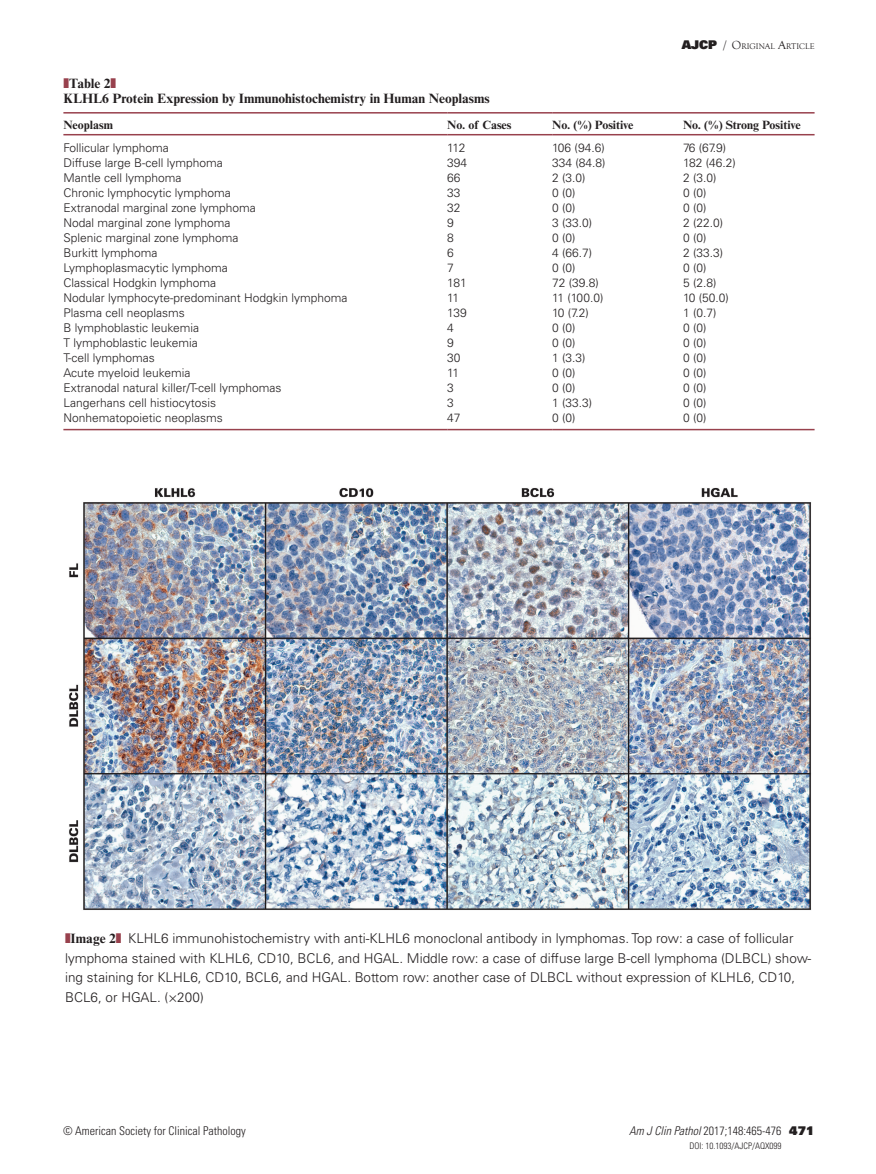
<style>
.page{position:relative;width:876px;height:1174px;background:#fff}
.page>*{position:absolute;margin:0;border:0;box-sizing:border-box;transform-origin:0 0}
.t1{font:300 13.5px/19.5px "Univers LT Std";color:#231f20}
.t2{font:700 13.5px/15px "Times New Roman MT Std";color:#231f20}
.t3{font:300 12px "Univers LT Std";color:#231f20}
.t4{font:300 condensed 12px "Univers LT Std";color:#231f20}
.t5{font:700 12px "Times New Roman MT Std";color:#231f20}
.t6{font:300 condensed 9px "Univers LT Std";color:#231f20}
.t7{font:8.4px "Goudy Old Style T";color:#231f20}
.s1{font-family:"Univers LT Std X Black";font-size:12px}
.s2{font-style:italic;font-size:12px}
.s3{font-size:12px}
.s4{font-family:"Arial Unicode MS";font-weight:400;color:#98414d}
.s5{font-family:"Times New Roman MT Std";font-weight:700}
.s6{font-style:italic}
.s7{font-family:"Univers LT Std X Black";font-weight:400;font-stretch:normal}
</style>
<div class="page">
<img style="left:69px;top:487px;width:742px;height:423px">
<hr style="left:63px;top:112px;width:384px;height:2px;background:#98414d">
<hr style="left:63px;top:134px;width:384px;height:1px;background:#98414d">
<hr style="left:447px;top:112px;width:105px;height:2px;background:#98414d">
<hr style="left:447px;top:134px;width:105px;height:1px;background:#98414d">
<hr style="left:552px;top:112px;width:131px;height:2px;background:#98414d">
<hr style="left:552px;top:134px;width:131px;height:1px;background:#98414d">
<hr style="left:683px;top:112px;width:131px;height:2px;background:#98414d">
<hr style="left:683px;top:134px;width:131px;height:1px;background:#98414d">
<hr style="left:63px;top:429px;width:384px;height:1px;background:#98414d">
<hr style="left:447px;top:429px;width:105px;height:1px;background:#98414d">
<hr style="left:552px;top:429px;width:131px;height:1px;background:#98414d">
<hr style="left:683px;top:429px;width:131px;height:1px;background:#98414d">
<p class="t7" style="left:682px;top:42px;width:134px"><span class="s1">AJCP</span> <span class="s2">/</span> <span class="s3">O</span>RIGINAL <span class="s3">A</span>RTICLE</p>
<p class="t2" style="left:63px;top:76px;width:428px"><span class="s4">❚</span>Table 2<span class="s4">❚<br></span>KLHL6 Protein Expression by Immunohistochemistry in Human Neoplasms</p>
<p class="t5" style="left:63px;top:117px;width:51px">Neoplasm</p>
<p class="t5" style="left:447px;top:117px;width:66px">No. of Cases</p>
<p class="t5" style="left:552px;top:117px;width:83px">No. (%) Positive</p>
<p class="t5" style="left:683px;top:117px;width:119px">No. (%) Strong Positive</p>
<p class="t3" style="left:63px;top:141px;width:107px">Follicular lymphoma</p>
<p class="t3" style="left:447px;top:141px;width:20px">112</p>
<p class="t3" style="left:552px;top:141px;width:54px">106 (94.6)</p>
<p class="t3" style="left:683px;top:141px;width:45px">76 (67.9)</p>
<p class="t3" style="left:63px;top:156px;width:161px">Diffuse large B-cell lymphoma</p>
<p class="t3" style="left:447px;top:156px;width:22px">394</p>
<p class="t3" style="left:552px;top:156px;width:55px">334 (84.8)</p>
<p class="t3" style="left:683px;top:156px;width:54px">182 (46.2)</p>
<p class="t3" style="left:63px;top:171px;width:120px">Mantle cell lymphoma</p>
<p class="t3" style="left:447px;top:171px;width:15px">66</p>
<p class="t3" style="left:552px;top:171px;width:35px">2 (3.0)</p>
<p class="t3" style="left:683px;top:171px;width:35px">2 (3.0)</p>
<p class="t3" style="left:63px;top:186px;width:169px">Chronic lymphocytic lymphoma</p>
<p class="t3" style="left:447px;top:186px;width:15px">33</p>
<p class="t3" style="left:552px;top:186px;width:25px">0 (0)</p>
<p class="t3" style="left:683px;top:186px;width:25px">0 (0)</p>
<p class="t3" style="left:63px;top:201px;width:194px">Extranodal marginal zone lymphoma</p>
<p class="t3" style="left:447px;top:201px;width:15px">32</p>
<p class="t3" style="left:552px;top:201px;width:25px">0 (0)</p>
<p class="t3" style="left:683px;top:201px;width:25px">0 (0)</p>
<p class="t3" style="left:63px;top:216px;width:169px">Nodal marginal zone lymphoma</p>
<p class="t3" style="left:447px;top:216px;width:8px">9</p>
<p class="t3" style="left:552px;top:216px;width:42px">3 (33.0)</p>
<p class="t3" style="left:683px;top:216px;width:42px">2 (22.0)</p>
<p class="t3" style="left:63px;top:231px;width:177px">Splenic marginal zone lymphoma</p>
<p class="t3" style="left:447px;top:231px;width:8px">8</p>
<p class="t3" style="left:552px;top:231px;width:25px">0 (0)</p>
<p class="t3" style="left:683px;top:231px;width:25px">0 (0)</p>
<p class="t3" style="left:63px;top:246px;width:96px">Burkitt lymphoma</p>
<p class="t3" style="left:447px;top:246px;width:8px">6</p>
<p class="t3" style="left:552px;top:246px;width:42px">4 (66.7)</p>
<p class="t3" style="left:683px;top:246px;width:42px">2 (33.3)</p>
<p class="t3" style="left:63px;top:261px;width:166px">Lymphoplasmacytic lymphoma</p>
<p class="t3" style="left:447px;top:261px;width:8px">7</p>
<p class="t3" style="left:552px;top:261px;width:25px">0 (0)</p>
<p class="t3" style="left:683px;top:261px;width:25px">0 (0)</p>
<p class="t3" style="left:63px;top:276px;width:154px">Classical Hodgkin lymphoma</p>
<p class="t3" style="left:447px;top:276px;width:21px">181</p>
<p class="t3" style="left:552px;top:276px;width:48px">72 (39.8)</p>
<p class="t3" style="left:683px;top:276px;width:35px">5 (2.8)</p>
<p class="t3" style="left:63px;top:291px;width:286px">Nodular lymphocyte-predominant Hodgkin lymphoma</p>
<p class="t3" style="left:447px;top:291px;width:13px">11</p>
<p class="t3" style="left:552px;top:291px;width:53px">11 (100.0)</p>
<p class="t3" style="left:683px;top:291px;width:47px">10 (50.0)</p>
<p class="t3" style="left:63px;top:306px;width:123px">Plasma cell neoplasms</p>
<p class="t3" style="left:447px;top:306px;width:21px">139</p>
<p class="t3" style="left:552px;top:306px;width:38px">10 (7.2)</p>
<p class="t3" style="left:683px;top:306px;width:35px">1 (0.7)</p>
<p class="t3" style="left:63px;top:321px;width:137px">B lymphoblastic leukemia</p>
<p class="t3" style="left:447px;top:321px;width:8px">4</p>
<p class="t3" style="left:552px;top:321px;width:25px">0 (0)</p>
<p class="t3" style="left:683px;top:321px;width:25px">0 (0)</p>
<p class="t3" style="left:63px;top:336px;width:136px">T lymphoblastic leukemia</p>
<p class="t3" style="left:447px;top:336px;width:8px">9</p>
<p class="t3" style="left:552px;top:336px;width:25px">0 (0)</p>
<p class="t3" style="left:683px;top:336px;width:25px">0 (0)</p>
<p class="t3" style="left:63px;top:351px;width:93px">T-cell lymphomas</p>
<p class="t3" style="left:447px;top:351px;width:15px">30</p>
<p class="t3" style="left:552px;top:351px;width:35px">1 (3.3)</p>
<p class="t3" style="left:683px;top:351px;width:25px">0 (0)</p>
<p class="t3" style="left:63px;top:366px;width:129px">Acute myeloid leukemia</p>
<p class="t3" style="left:447px;top:366px;width:13px">11</p>
<p class="t3" style="left:552px;top:366px;width:25px">0 (0)</p>
<p class="t3" style="left:683px;top:366px;width:25px">0 (0)</p>
<p class="t3" style="left:63px;top:381px;width:219px">Extranodal natural killer/T-cell lymphomas</p>
<p class="t3" style="left:447px;top:381px;width:8px">3</p>
<p class="t3" style="left:552px;top:381px;width:25px">0 (0)</p>
<p class="t3" style="left:683px;top:381px;width:25px">0 (0)</p>
<p class="t3" style="left:63px;top:396px;width:154px">Langerhans cell histiocytosis</p>
<p class="t3" style="left:447px;top:396px;width:8px">3</p>
<p class="t3" style="left:552px;top:396px;width:42px">1 (33.3)</p>
<p class="t3" style="left:683px;top:396px;width:25px">0 (0)</p>
<p class="t3" style="left:63px;top:411px;width:161px">Nonhematopoietic neoplasms</p>
<p class="t3" style="left:447px;top:411px;width:15px">47</p>
<p class="t3" style="left:552px;top:411px;width:25px">0 (0)</p>
<p class="t3" style="left:683px;top:411px;width:25px">0 (0)</p>
<p class="t1" style="left:65px;top:928px;width:748px"><span class="s4">❚</span><span class="s5">Image 2</span><span class="s4">❚</span> KLHL6 immunohistochemistry with anti-KLHL6 monoclonal antibody in lymphomas. Top row: a case of follicular lymphoma stained with KLHL6, CD10, BCL6, and HGAL. Middle row: a case of diffuse large B-cell lymphoma (DLBCL) show&shy;ing staining for KLHL6, CD10, BCL6, and HGAL. Bottom row: another case of DLBCL without expression of KLHL6, CD10, BCL6, or HGAL. (×200)</p>
<p class="t4" style="left:63px;top:1124px;width:184px">© American Society for Clinical Pathology</p>
<p class="t4" style="left:629px;top:1124px;width:187px"><span class="s6">Am J Clin Pathol</span> 2017;148:465-476 <span class="s7">471</span></p>
<p class="t6" style="left:690px;top:1140px;width:93px">DOI: 10.1093/AJCP/AQX099</p>
</div>
